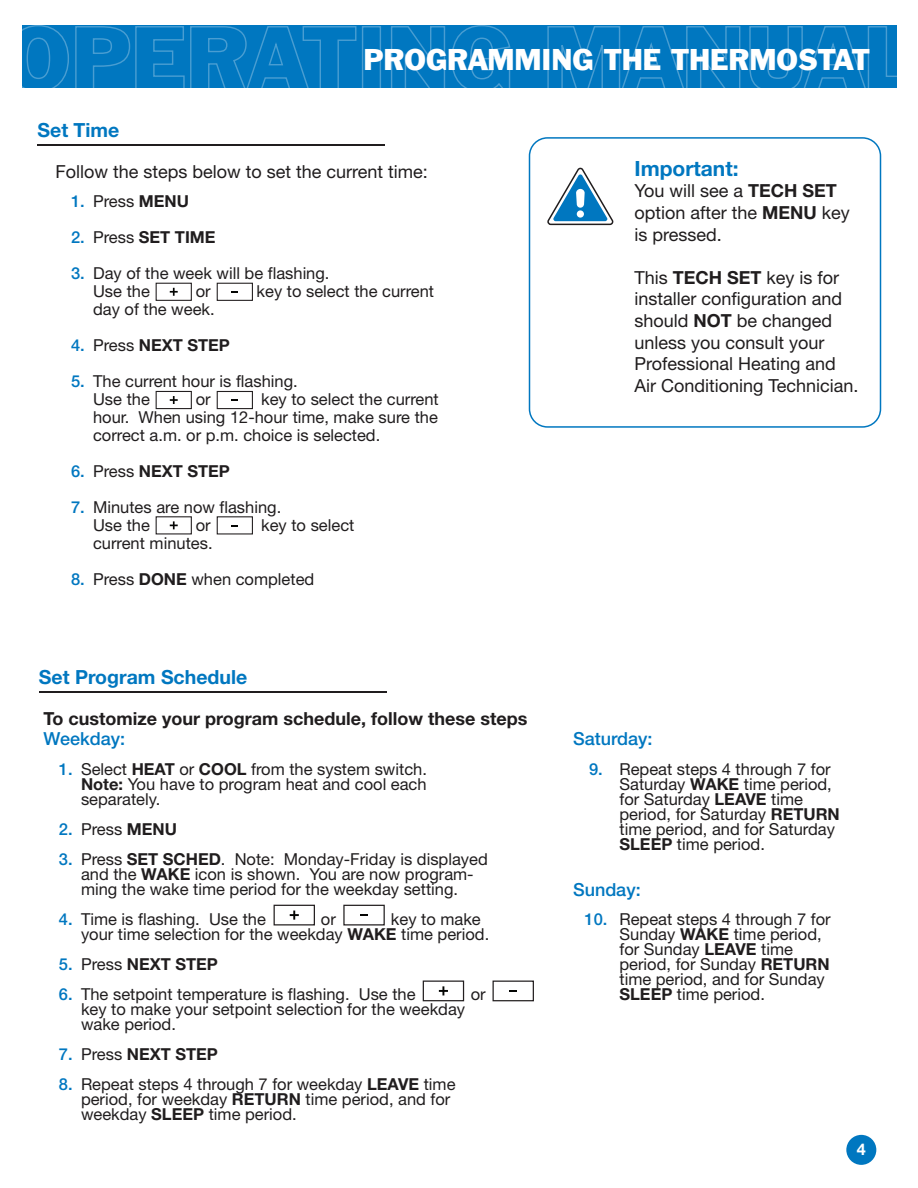
<style>
.page{position:relative;width:918px;height:1188px;background:#fff}
.page>*{position:absolute;margin:0;border:0;box-sizing:border-box;transform-origin:0 0}
.t1{font:27.6px "Franklin Gothic BT";color:#fff}
.t2{font:700 21px "Helvetica Neue";color:#0077c0}
.t3{font:700 19.5px "Helvetica Neue";color:#0077c0}
.t4{font:18px/21.6px "Helvetica Neue";color:#201d1e}
.t5{font:700 18px "Helvetica Neue";color:#201d1e}
.t6{font:500 18px "Helvetica Neue";color:#0077c0}
.t7{font:16.5px/15px "Helvetica Neue";color:#201d1e}
.t8{font:500 16.5px/36px "Helvetica Neue";color:#0077c0}
.t9{font:700 16.2px "Helvetica Neue";color:#fff}
.s1{font-weight:700}
</style>
<div class="page">
<div style="left:22px;top:25px;width:875px;height:63px;background:#0077c0"></div>
<svg style="left:22px;top:25px;width:335px;height:63px"></svg>
<svg style="left:391px;top:25px;width:120px;height:63px"></svg>
<svg style="left:547px;top:26px;width:194px;height:62px"></svg>
<svg style="left:749px;top:26px;width:148px;height:62px"></svg>
<div style="left:846px;top:1135px;width:30px;height:30px;background:#0077c0;border-radius:50%"></div>
<div style="left:529px;top:137px;width:352px;height:291px;border:2px solid #0077c0;border-radius:18px"></div>
<svg style="left:547px;top:167px;width:67px;height:59px"></svg>
<hr style="left:38px;top:144px;width:348px;height:1px;background:#201d1e">
<div style="left:156px;top:283px;width:36px;height:18px;border:1px solid #231f20"></div>
<svg style="left:170px;top:288px;width:8px;height:8px"></svg>
<div style="left:217px;top:283px;width:36px;height:18px;border:1px solid #231f20"></div>
<svg style="left:231px;top:291px;width:7px;height:2px"></svg>
<div style="left:156px;top:391px;width:36px;height:18px;border:1px solid #231f20"></div>
<svg style="left:170px;top:396px;width:8px;height:8px"></svg>
<div style="left:217px;top:391px;width:36px;height:18px;border:1px solid #231f20"></div>
<svg style="left:231px;top:399px;width:7px;height:2px"></svg>
<svg style="left:170px;top:521px;width:8px;height:8px"></svg>
<div style="left:217px;top:516px;width:36px;height:18px;border:1px solid #231f20"></div>
<hr style="left:39px;top:691px;width:348px;height:2px;background:#201d1e">
<div style="left:274px;top:905px;width:41px;height:20px;border:1px solid #231f20"></div>
<svg style="left:290px;top:911px;width:9px;height:9px"></svg>
<div style="left:343px;top:905px;width:42px;height:21px;border:1px solid #231f20"></div>
<svg style="left:360px;top:914px;width:8px;height:2px"></svg>
<div style="left:423px;top:981px;width:41px;height:20px;border:1px solid #231f20"></div>
<svg style="left:439px;top:986px;width:9px;height:9px"></svg>
<div style="left:493px;top:981px;width:41px;height:20px;border:1px solid #231f20"></div>
<svg style="left:509px;top:990px;width:8px;height:2px"></svg>
<h1 class="t1" style="left:363px;top:43px;width:508px">PROGRAMMING THE THERMOSTAT</h1>
<p class="t3" style="left:37px;top:118px;width:83px">Set Time</p>
<p class="t4" style="left:56px;top:160px;width:374px">Follow the steps below to set the current time:</p>
<p class="t7" style="left:93px;top:183px;width:238px;line-height:36px">Press <span class="s1">MENU<br></span>Press <span class="s1">SET TIME<br></span>Day of the week will be flashing.</p>
<p class="t7" style="left:93px;top:284px;width:58px">Use the</p>
<p class="t7" style="left:196px;top:284px;width:16px">or</p>
<p class="t7" style="left:257px;top:284px;width:179px">key to select the current</p>
<p class="t7" style="left:93px;top:291px;width:206px;line-height:36px">day of the week.<br>Press <span class="s1">NEXT STEP<br></span>The current hour is flashing.</p>
<p class="t7" style="left:93px;top:392px;width:58px">Use the</p>
<p class="t7" style="left:196px;top:392px;width:16px">or</p>
<p class="t8" style="left:71px;top:183px;width:15px;text-align:justify">1.<br>2.<br>3.</p>
<p class="t8" style="left:71px;top:327px;width:15px">4.<br>5.</p>
<p class="t7" style="left:93px;top:390px;width:347px;line-height:18px;text-align:justify;text-indent:168px">key to select the current hour. When using 12-hour time, make sure the correct a.m. or p.m. choice is selected.</p>
<p class="t7" style="left:93px;top:453px;width:190px;line-height:36px">Press <span class="s1">NEXT STEP<br></span>Minutes are now flashing.</p>
<p class="t7" style="left:93px;top:518px;width:58px">Use the</p>
<p class="t7" style="left:196px;top:518px;width:16px">or</p>
<p class="t7" style="left:261px;top:518px;width:95px">key to select</p>
<p class="t7" style="left:93px;top:525px;width:223px;line-height:36px">current minutes.<br>Press <span class="s1">DONE</span> when completed</p>
<p class="t8" style="left:71px;top:453px;width:15px">6.<br>7.</p>
<p class="t8" style="left:71px;top:561px;width:15px">8.</p>
<p class="t2" style="left:634px;top:155px;width:106px">Important:</p>
<p class="t4" style="left:634px;top:180px;width:217px">You will see a <span class="s1">TECH SET </span>option after the <span class="s1">MENU</span> key is pressed.</p>
<p class="t4" style="left:634px;top:266px;width:226px">This <span class="s1">TECH SET</span> key is for installer configuration and should <span class="s1">NOT</span> be changed unless you consult your<br>Professional Heating and<br>Air Conditioning Technician.</p>
<p class="t3" style="left:39px;top:665px;width:210px">Set Program Schedule</p>
<p class="t5" style="left:44px;top:708px;width:485px">To customize your program schedule, follow these steps</p>
<p class="t6" style="left:44px;top:728px;width:83px">Weekday:</p>
<p class="t6" style="left:573px;top:728px;width:81px">Saturday:</p>
<p class="t8" style="left:59px;top:751px;width:15px">1.</p>
<p class="t8" style="left:59px;top:814px;width:15px;line-height:30px">2.<br>3.</p>
<p class="t8" style="left:59px;top:901px;width:15px">4.</p>
<p class="t8" style="left:59px;top:949px;width:15px;line-height:30px">5.<br>6.</p>
<p class="t8" style="left:59px;top:1039px;width:15px;line-height:30px">7.<br>8.</p>
<p class="t7" style="left:81px;top:762px;width:347px;text-align:justify">Select <span class="s1">HEAT</span> or <span class="s1">COOL</span> from the system switch.<br><span class="s1">Note:</span> You have to program heat and cool each separately.</p>
<p class="t7" style="left:81px;top:814px;width:408px;line-height:30px">Press <span class="s1">MENU<br></span>Press <span class="s1">SET SCHED</span>. Note: Monday-Friday is displayed</p>
<p class="t7" style="left:81px;top:867px;width:394px">and the <span class="s1">WAKE</span> icon is shown. You are now program&shy;ming the wake time period for the weekday setting.</p>
<p class="t7" style="left:81px;top:912px;width:186px">Time is flashing. Use the</p>
<p class="t7" style="left:321px;top:912px;width:16px">or</p>
<p class="t7" style="left:81px;top:912px;width:410px;text-indent:310px">key to make your time selection for the weekday <span class="s1">WAKE</span> time period.</p>
<p class="t7" style="left:81px;top:949px;width:336px;line-height:30px">Press <span class="s1">NEXT STEP<br></span>The setpoint temperature is flashing. Use the</p>
<p class="t7" style="left:471px;top:987px;width:16px">or</p>
<p class="t7" style="left:81px;top:1002px;width:386px">key to make your setpoint selection for the weekday wake period.</p>
<p class="t7" style="left:81px;top:1039px;width:376px;line-height:30px">Press <span class="s1">NEXT STEP<br></span>Repeat steps 4 through 7 for weekday <span class="s1">LEAVE</span> time</p>
<p class="t7" style="left:81px;top:1092px;width:371px">period, for weekday <span class="s1">RETURN</span> time period, and for weekday <span class="s1">SLEEP</span> time period.</p>
<p class="t8" style="left:589px;top:751px;width:15px">9.</p>
<p class="t7" style="left:619px;top:762px;width:222px">Repeat steps 4 through 7 for<br>Saturday <span class="s1">WAKE</span> time period, for Saturday <span class="s1">LEAVE</span> time period, for Saturday <span class="s1">RETURN </span>time period, and for Saturday<br><span class="s1">SLEEP</span> time period.</p>
<p class="t6" style="left:573px;top:879px;width:69px">Sunday:</p>
<p class="t8" style="left:585px;top:901px;width:24px">10.</p>
<p class="t7" style="left:619px;top:912px;width:213px">Repeat steps 4 through 7 for<br>Sunday <span class="s1">WAKE</span> time period, for Sunday <span class="s1">LEAVE</span> time period, for Sunday <span class="s1">RETURN </span>time period, and for Sunday<br><span class="s1">SLEEP</span> time period.</p>
<p class="t9" style="left:857px;top:1139px;width:10px">4</p>
</div>
